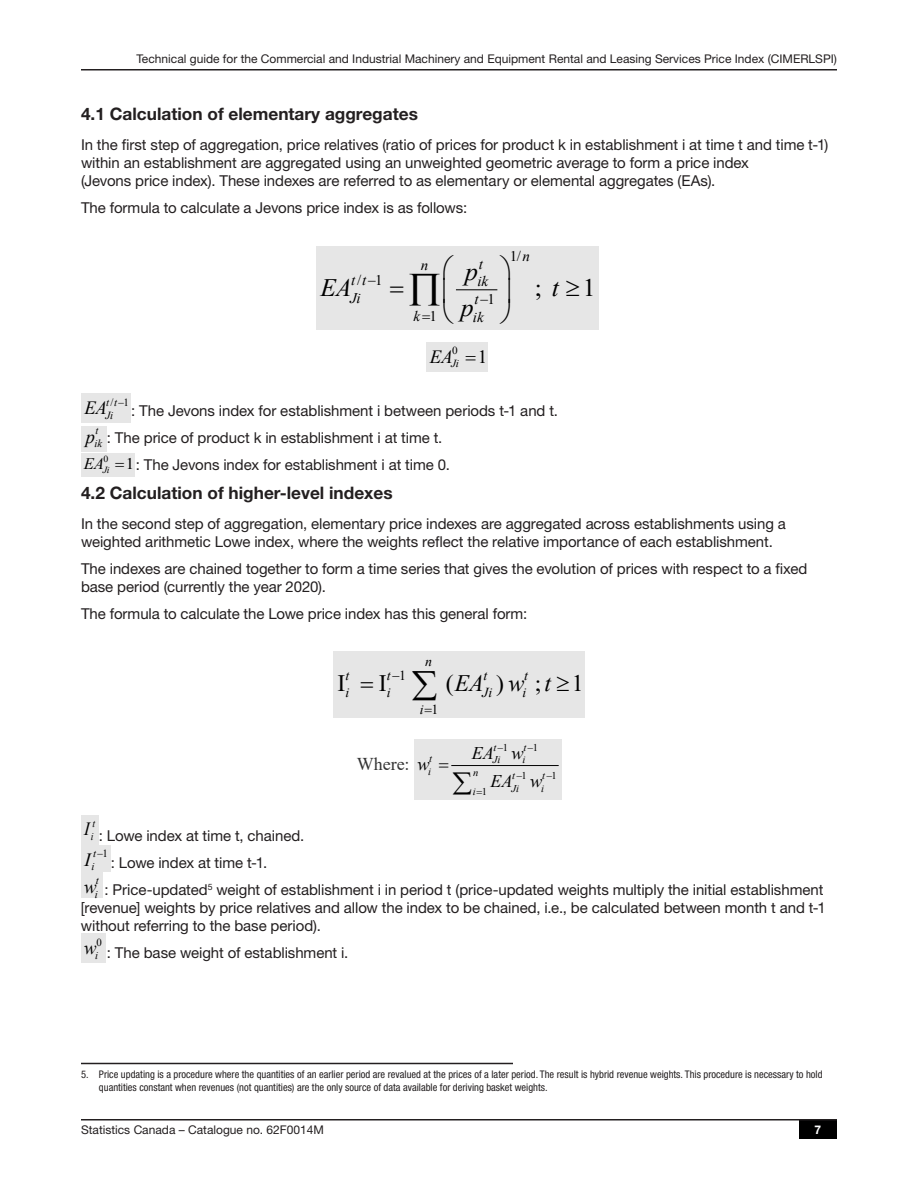
<style>
.page{position:relative;width:918px;height:1188px;background:#fff}
.page>*{position:absolute;margin:0;border:0;box-sizing:border-box;transform-origin:0 0}
.t1{font:italic 25.05px "Times New Roman";color:#000}
.t2{font:25.05px "Times New Roman";color:#000}
.t3{font:italic 23.55px "Times New Roman";color:#000}
.t4{font:23.55px "Times New Roman";color:#000}
.t5{font:italic 18.75px "Times New Roman";color:#000}
.t6{font:italic 18.6px "Times New Roman";color:#000}
.t7{font:18px "Times New Roman";color:#333}
.t8{font:italic 17.7px/28.7px "Times New Roman";color:#000}
.t9{font:700 17.25px "Helvetica Neue LT Std";color:#231f20}
.t10{font:italic 16.05px "Times New Roman";color:#000;scale:1.04 1}
.t11{font:15px/18px "Helvetica Neue LT Std";letter-spacing:-.005em;color:#231f20}
.t12{font:italic 14.7px/17.7px "Times New Roman";color:#000}
.t13{font:14.7px "Times New Roman";color:#000}
.t14{font:italic 13.8px "Times New Roman";color:#000}
.t15{font:13.8px "Times New Roman";color:#000}
.t16{font:12px "Helvetica Neue LT Std";color:#231f20}
.t17{font:700 12px "Helvetica Neue LT Std";color:#fff}
.t18{font:italic 10.95px/13.2px "Times New Roman";color:#000}
.t19{font:10.95px "Times New Roman";color:#000}
.t20{font:italic 10.95px "Times New Roman";color:#000;scale:.9 1}
.t21{font:condensed 10.5px/12px "Helvetica Neue LT Std";color:#231f20}
.t22{font:italic 10.35px "Times New Roman";color:#000}
.t23{font:10.35px "Times New Roman";color:#000}
.t24{font:9.45px "Times New Roman";color:#000;scale:1.04 1}
.s1{font-style:italic}
.s2{font-style:normal}
.s3{font-size:18.6px}
.s4{font-family:"Times New Roman";font-style:italic;font-size:18.75px;color:#000}
.s5{font-size:16.05px}
.s6{font-style:italic;font-size:17.7px;color:#000}
.s7{font-family:"Times New Roman";font-style:italic;font-size:10.95px;color:#000}
.s8{font-size:18.75px}
</style>
<div class="page">
<div style="left:799px;top:1120px;width:38px;height:19px;background:#000"></div>
<hr style="left:81px;top:1119px;width:756px;height:1px;background:#231f20">
<hr style="left:81px;top:69px;width:756px;height:1px;background:#231f20">
<div style="left:316px;top:246px;width:282px;height:83px;background:#e6e6e6"></div>
<hr style="left:456px;top:289px;width:41px;height:1px;background:#000">
<div style="left:427px;top:342px;width:61px;height:30px;background:#e6e6e6"></div>
<div style="left:81px;top:394px;width:50px;height:29px;background:#e6e6e6"></div>
<div style="left:81px;top:426px;width:25px;height:25px;background:#e6e6e6"></div>
<div style="left:81px;top:454px;width:54px;height:23px;background:#e6e6e6"></div>
<div style="left:334px;top:651px;width:251px;height:67px;background:#e6e6e6"></div>
<div style="left:414px;top:739px;width:148px;height:61px;background:#e6e6e6"></div>
<hr style="left:451px;top:765px;width:108px;height:1px;background:#000">
<div style="left:81px;top:815px;width:17px;height:29px;background:#e6e6e6"></div>
<div style="left:81px;top:845px;width:29px;height:26px;background:#e6e6e6"></div>
<div style="left:81px;top:873px;width:21px;height:25px;background:#e6e6e6"></div>
<div style="left:81px;top:934px;width:24px;height:29px;background:#e6e6e6"></div>
<hr style="left:81px;top:1063px;width:432px;height:1px;background:#231f20">
<p class="t16" style="left:136px;top:51px;width:702px">Technical guide for the Commercial and Industrial Machinery and Equipment Rental and Leasing Services Price Index (CIMERLSPI)</p>
<p class="t9" style="left:81px;top:103px;width:338px">4.1 Calculation of elementary aggregates</p>
<p class="t11" style="left:81px;top:136px;width:749px">In the first step of aggregation, price relatives (ratio of prices for product k in establishment i at time t and time t-1) within an establishment are aggregated using an unweighted geometric average to form a price index<br>(Jevons price index). These indexes are referred to as elementary or elemental aggregates (EAs).</p>
<p class="t11" style="left:81px;top:199px;width:388px">The formula to calculate a Jevons price index is as follows:</p>
<p class="t13" style="left:510px;top:246px;width:22px">1/<span class="s1">n</span></p>
<p class="t12" style="left:474px;top:290px;width:22px">t−<span class="s2">1</span></p>
<p class="t13" style="left:429px;top:305px;width:9px">1</p>
<p class="t12" style="left:421px;top:256px;width:9px">n</p>
<p class="t12" style="left:477px;top:255px;width:12px">t ik</p>
<p class="t12" style="left:351px;top:271px;width:26px">t t−</p>
<h1 class="t1" style="left:465px;top:254px;width:14px">p</h1>
<p class="t13" style="left:357px;top:270px;width:27px">/ 1</p>
<h1 class="t1" style="left:321px;top:270px;width:33px">EA</h1>
<h1 class="t2" style="left:535px;top:270px;width:26px">; <span class="s1">t</span></h1>
<h1 class="t2" style="left:583px;top:270px;width:14px">1</h1>
<p class="t12" style="left:350px;top:288px;width:12px">Ji</p>
<h1 class="t1" style="left:461px;top:290px;width:14px">p</h1>
<p class="t19" style="left:452px;top:343px;width:37px">0 <span class="s3">1</span></p>
<p class="t12" style="left:414px;top:306px;width:8px">k</p>
<p class="t12" style="left:473px;top:308px;width:12px">ik</p>
<p class="t6" style="left:430px;top:344px;width:31px">EA<sub>Ji</sub></p>
<p class="t18" style="left:105px;top:395px;width:25px">t<span class="s2">/ 1<br></span>Ji</p>
<p class="t18" style="left:114px;top:395px;width:5px">t</p>
<p class="t5" style="left:84px;top:395px;width:41px">EA −</p>
<p class="t11" style="left:131px;top:401px;width:428px">: The Jevons index for establishment i between periods t-1 and t.</p>
<p class="t18" style="left:94px;top:424px;width:9px">t ik</p>
<p class="t11" style="left:86px;top:428px;width:358px"><span class="s4">p</span> : The price of product k in establishment i at time t.</p>
<p class="t24" style="left:104px;top:452px;width:31px">0 <span class="s5">1</span></p>
<p class="t10" style="left:84px;top:453px;width:26px">EA<sub>Ji</sub></p>
<p class="t11" style="left:136px;top:455px;width:316px">: The Jevons index for establishment i at time 0.</p>
<p class="t9" style="left:81px;top:482px;width:313px">4.2 Calculation of higher-level indexes</p>
<p class="t11" style="left:81px;top:514px;width:706px">In the second step of aggregation, elementary price indexes are aggregated across establishments using a weighted arithmetic Lowe index, where the weights reflect the relative importance of each establishment.</p>
<p class="t11" style="left:81px;top:559px;width:728px">The indexes are chained together to form a time series that gives the evolution of prices with respect to a fixed base period (currently the year 2020).</p>
<p class="t11" style="left:81px;top:604px;width:448px">The formula to calculate the Lowe price index has this general form:</p>
<p class="t14" style="left:425px;top:652px;width:8px">n</p>
<p class="t14" style="left:387px;top:666px;width:21px">t−<span class="s2">1</span></p>
<p class="t14" style="left:346px;top:666px;width:5px">t</p>
<p class="t14" style="left:483px;top:666px;width:5px">t</p>
<p class="t14" style="left:524px;top:666px;width:5px">t</p>
<h2 class="t4" style="left:337px;top:666px;width:9px">I</h2>
<h2 class="t4" style="left:379px;top:666px;width:9px">I</h2>
<h2 class="t3" style="left:446px;top:667px;width:107px"><span class="s2">(</span>EA w t</h2>
<h2 class="t4" style="left:535px;top:666px;width:8px">;</h2>
<h2 class="t4" style="left:572px;top:666px;width:13px">1</h2>
<p class="t14" style="left:346px;top:683px;width:5px">i</p>
<p class="t14" style="left:387px;top:683px;width:5px">i</p>
<p class="t14" style="left:482px;top:683px;width:11px">Ji</p>
<p class="t14" style="left:523px;top:683px;width:5px">i</p>
<p class="t14" style="left:420px;top:700px;width:5px">i</p>
<p class="t15" style="left:431px;top:699px;width:8px">1</p>
<p class="t22" style="left:494px;top:740px;width:16px">t−<span class="s2">1</span></p>
<p class="t22" style="left:524px;top:740px;width:16px">t−<span class="s2">1</span></p>
<p class="t22" style="left:512px;top:769px;width:16px">t−<span class="s2">1</span></p>
<p class="t22" style="left:542px;top:769px;width:16px">t−<span class="s2">1</span></p>
<p class="t22" style="left:429px;top:751px;width:4px">t</p>
<p class="t8" style="left:490px;top:738px;width:53px;text-indent:-19px">EA w<br>EA w</p>
<p class="t22" style="left:493px;top:753px;width:9px">Ji</p>
<p class="t22" style="left:523px;top:753px;width:4px">i</p>
<p class="t7" style="left:357px;top:751px;width:74px">Where: <span class="s6">w</span></p>
<p class="t22" style="left:428px;top:764px;width:4px">i</p>
<p class="t22" style="left:473px;top:765px;width:7px">n</p>
<p class="t22" style="left:512px;top:781px;width:9px">Ji</p>
<p class="t22" style="left:541px;top:781px;width:4px">i</p>
<p class="t23" style="left:482px;top:784px;width:7px">1</p>
<p class="t22" style="left:473px;top:784px;width:4px">i</p>
<p class="t20" style="left:92px;top:816px;width:5px">t</p>
<p class="t11" style="left:84px;top:827px;width:222px"><span class="s7">i</span><sup>I</sup> : Lowe index at time t, chained.</p>
<p class="t18" style="left:91px;top:847px;width:18px;text-indent:-7px">t<span class="s8">I</span> − <span class="s2">1 </span>i</p>
<p class="t11" style="left:111px;top:854px;width:158px">: Lowe index at time t-1.</p>
<p class="t18" style="left:96px;top:874px;width:5px">t</p>
<p class="t11" style="left:81px;top:881px;width:746px"><sup>w</sup><sub>i</sub> : Price-updated<sup>5</sup> weight of establishment i in period t (price-updated weights multiply the initial establishment [revenue] weights by price relatives and allow the index to be chained, i.e., be calculated between month t and t-1 without referring to the base period).</p>
<p class="t19" style="left:97px;top:934px;width:7px">0</p>
<p class="t11" style="left:84px;top:944px;width:266px"><sup>w</sup><span class="s7">i</span> : The base weight of establishment i.</p>
<p class="t21" style="left:99px;top:1069px;width:725px;text-indent:-18px">5. Price updating is a procedure where the quantities of an earlier period are revalued at the prices of a later period. The result is hybrid revenue weights. This procedure is necessary to hold quantities constant when revenues (not quantities) are the only source of data available for deriving basket weights.</p>
<p class="t16" style="left:81px;top:1122px;width:244px">Statistics Canada – Catalogue no. 62F0014M</p>
<p class="t17" style="left:814px;top:1122px;width:8px">7</p>
</div>
